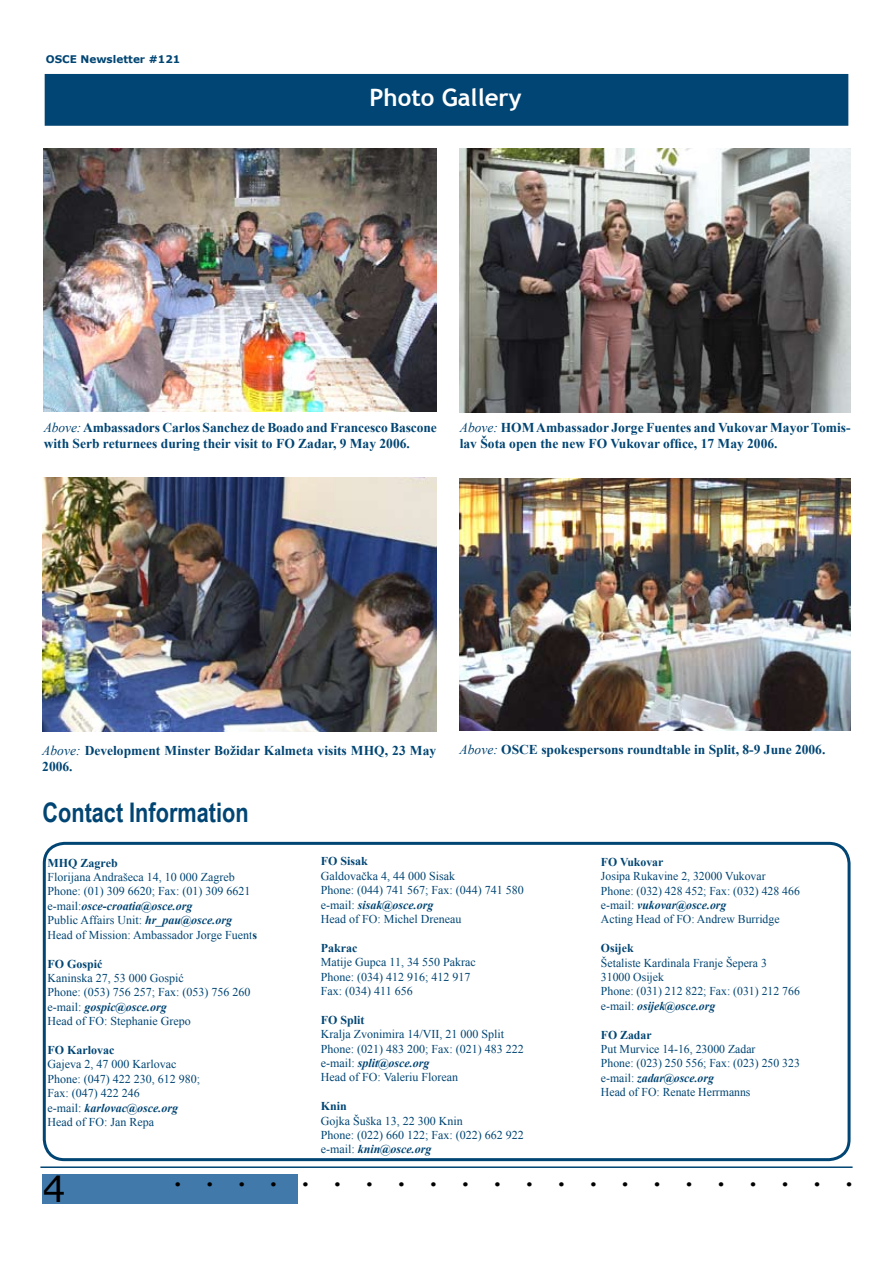
<style>
.page{position:relative;width:893px;height:1263px;background:#fff}
.page>*{position:absolute;margin:0;border:0;box-sizing:border-box;transform-origin:0 0}
.t1{font:36px "Verdana";color:#000}
.t2{font:700 27px "Times New Roman";color:#000}
.t3{font:700 27px "Arial Narrow";color:#004573}
.t4{font:700 24px "Trebuchet MS";color:#fff}
.t5{font:700 13.5px/16.2px "Times New Roman";color:#004573}
.t6{font:12px/14.4px "Times New Roman";color:#004573}
.t7{font:700 12px "Times New Roman";color:#004573}
.t8{font:700 10.5px "Verdana";color:#004573}
.s1{font-weight:400;font-style:italic}
.s2{font-weight:700;font-style:italic}
.s3{font-weight:700}
</style>
<div class="page">
<div style="left:43px;top:1174px;width:255px;height:29px;background:#4179aa"></div>
<hr style="left:40px;top:1166px;width:813px;height:2px;background:#004573">
<div style="left:45px;top:75px;width:803px;height:50px;background:#004573"></div>
<div style="left:45px;top:74px;width:803px;height:52px;border:2px solid #004573"></div>
<img style="left:459px;top:478px;width:392px;height:253px">
<svg style="left:317px;top:1161px;width:211px;height:6px"></svg>
<div style="left:43px;top:842px;width:807px;height:319px;border:3px solid #004573;border-radius:20px"></div>
<img style="left:43px;top:477px;width:393px;height:254px">
<img style="left:44px;top:149px;width:393px;height:263px">
<img style="left:459px;top:148px;width:391px;height:264px">
<p class="t8" style="left:46px;top:52px;width:136px">OSCE Newsletter #121</p>
<h3 class="t4" style="left:369px;top:82px;width:154px">Photo Gallery</h3>
<p class="t5" style="left:44px;top:419px;width:395px"><span class="s1">Above:</span> Ambassadors Carlos Sanchez de Boado and Francesco Bascone with Serb returnees during their visit to FO Zadar, 9 May 2006.</p>
<p class="t5" style="left:460px;top:419px;width:392px"><span class="s1">Above:</span> HOM Ambassador Jorge Fuentes and Vukovar Mayor Tomis&shy;lav Šota open the new FO Vukovar office, 17 May 2006.</p>
<p class="t5" style="left:42px;top:742px;width:395px"><span class="s1">Above:</span> Development Minster Božidar Kalmeta visits MHQ, 23 May<br>2006.</p>
<p class="t5" style="left:460px;top:741px;width:367px"><span class="s1">Above:</span> OSCE spokespersons roundtable in Split, 8-9 June 2006.</p>
<h2 class="t3" style="left:42px;top:792px;width:208px">Contact Information</h2>
<p class="t7" style="left:48px;top:854px;width:72px">MHQ Zagreb</p>
<p class="t6" style="left:48px;top:870px;width:211px">Florijana Andrašeca 14, 10 000 Zagreb Phone: (01) 309 6620; Fax: (01) 309 6621 e-mail:<span class="s2">osce-croatia@osce.org<br></span>Public Affairs Unit: <span class="s2">hr_pau@osce.org </span>Head of Mission: Ambassador Jorge Fuent<span class="s3">s</span></p>
<p class="t7" style="left:48px;top:955px;width:57px">FO Gospić</p>
<p class="t6" style="left:48px;top:970px;width:204px">Kaninska 27, 53 000 Gospić<br>Phone: (053) 756 257; Fax: (053) 756 260 e-mail: <span class="s2">gospic@osce.org<br></span>Head of FO: Stephanie Grepo</p>
<p class="t7" style="left:48px;top:1041px;width:68px">FO Karlovac</p>
<p class="t6" style="left:48px;top:1057px;width:154px">Gajeva 2, 47 000 Karlovac<br>Phone: (047) 422 230, 612 980;<br>Fax: (047) 422 246<br>e-mail: <span class="s2">karlovac@osce.org<br></span>Head of FO: Jan Repa</p>
<p class="t7" style="left:321px;top:853px;width:49px">FO Sisak</p>
<p class="t6" style="left:321px;top:868px;width:204px">Galdovačka 4, 44 000 Sisak<br>Phone: (044) 741 567; Fax: (044) 741 580 e-mail: <span class="s2">sisak@osce.org<br></span>Head of FO: Michel Dreneau</p>
<p class="t7" style="left:321px;top:939px;width:38px">Pakrac</p>
<p class="t6" style="left:321px;top:955px;width:156px">Matije Gupca 11, 34 550 Pakrac<br>Phone: (034) 412 916; 412 917<br>Fax: (034) 411 656</p>
<p class="t7" style="left:321px;top:1011px;width:45px">FO Split</p>
<p class="t6" style="left:321px;top:1027px;width:204px">Kralja Zvonimira 14/VII, 21 000 Split<br>Phone: (021) 483 200; Fax: (021) 483 222 e-mail: <span class="s2">split@osce.org<br></span>Head of FO: Valeriu Florean</p>
<p class="t7" style="left:321px;top:1098px;width:28px">Knin</p>
<p class="t6" style="left:321px;top:1113px;width:204px">Gojka Šuška 13, 22 300 Knin<br>Phone: (022) 660 122; Fax: (022) 662 922 e-mail: <span class="s2">knin@osce.org</span></p>
<p class="t7" style="left:601px;top:853px;width:64px">FO Vukovar</p>
<p class="t6" style="left:601px;top:869px;width:200px">Josipa Rukavine 2, 32000 Vukovar Phone: (032) 428 452; Fax: (032) 428 466 e-mail: <span class="s2">vukovar@osce.org<br></span>Acting Head of FO: Andrew Burridge</p>
<p class="t7" style="left:601px;top:940px;width:34px">Osijek</p>
<p class="t6" style="left:601px;top:955px;width:200px">Šetaliste Kardinala Franje Šepera 3<br>31000 Osijek<br>Phone: (031) 212 822; Fax: (031) 212 766 e-mail: <span class="s2">osijek@osce.org</span></p>
<p class="t7" style="left:601px;top:1026px;width:52px">FO Zadar</p>
<p class="t6" style="left:601px;top:1041px;width:200px">Put Murvice 14-16, 23000 Zadar<br>Phone: (023) 250 556; Fax: (023) 250 323 e-mail: <span class="s2">zadar@osce.org<br></span>Head of FO: Renate Herrmanns</p>
<h1 class="t1" style="left:43px;top:1166px;width:24px">4</h1>
<h2 class="t2" style="left:174px;top:1158px;width:680px">......................</h2>
</div>
